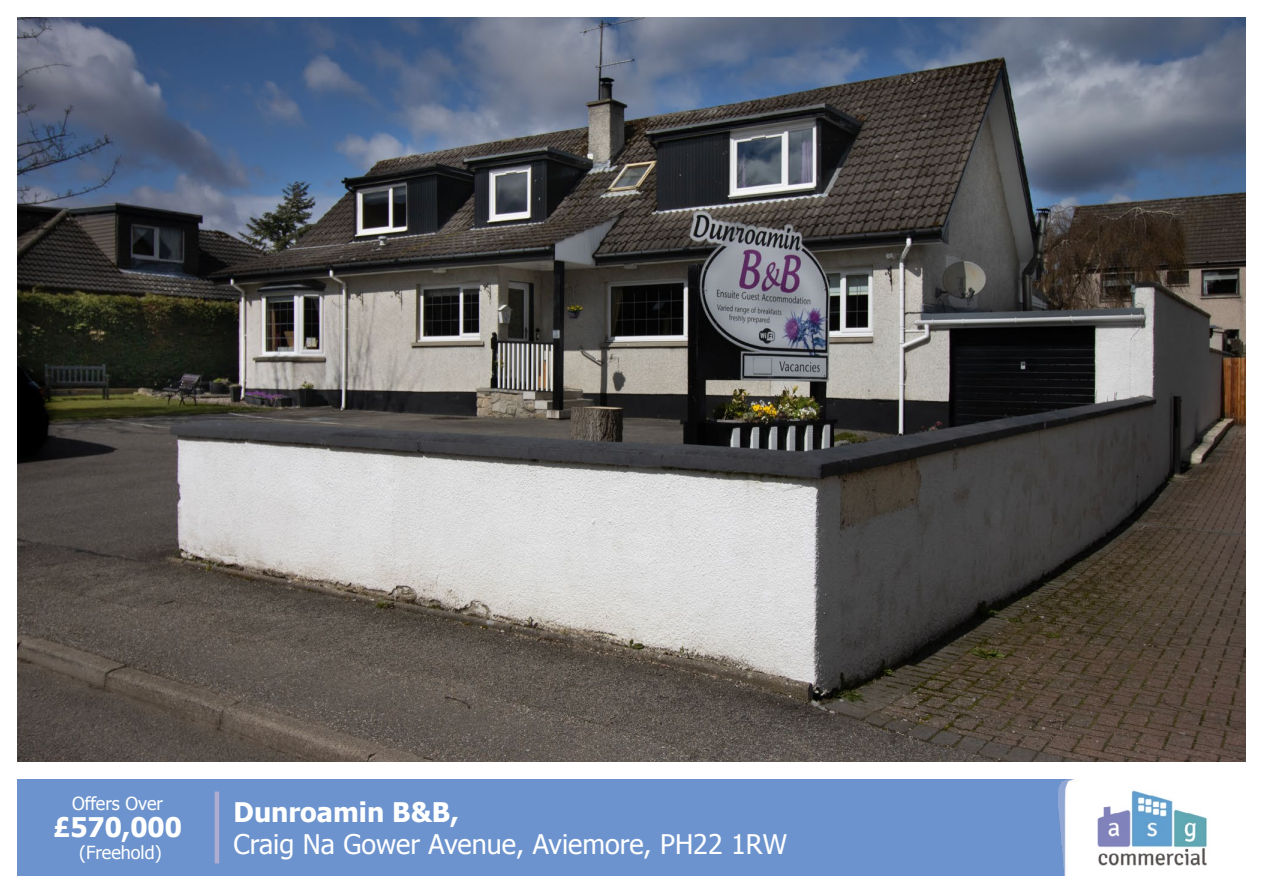
<style>
.page{position:relative;width:1263px;height:893px;background:#fff}
.page>*{position:absolute;margin:0;border:0;box-sizing:border-box;transform-origin:0 0}
.t1{font:27px "Tahoma";color:#fff}
.t2{font:700 27px "Tahoma";color:#fff}
.t3{font:18px "Tahoma";color:#fff}
</style>
<div class="page">
<div style="left:17px;top:779px;width:1057px;height:97px;background:#6c93cd"></div>
<img style="left:1058px;top:779px;width:150px;height:97px">
<hr style="left:215px;top:792px;width:4px;height:71px;background:#aeadd1">
<img style="left:17px;top:17px;width:1229px;height:744px">
<p class="t3" style="left:72px;top:791px;width:93px">Offers Over</p>
<p class="t2" style="left:53px;top:808px;width:130px">£570,000</p>
<p class="t3" style="left:79px;top:840px;width:84px">(Freehold)</p>
<p class="t2" style="left:234px;top:793px;width:227px">Dunroamin B&amp;B,</p>
<p class="t1" style="left:234px;top:826px;width:555px">Craig Na Gower Avenue, Aviemore, PH22 1RW</p>
</div>
